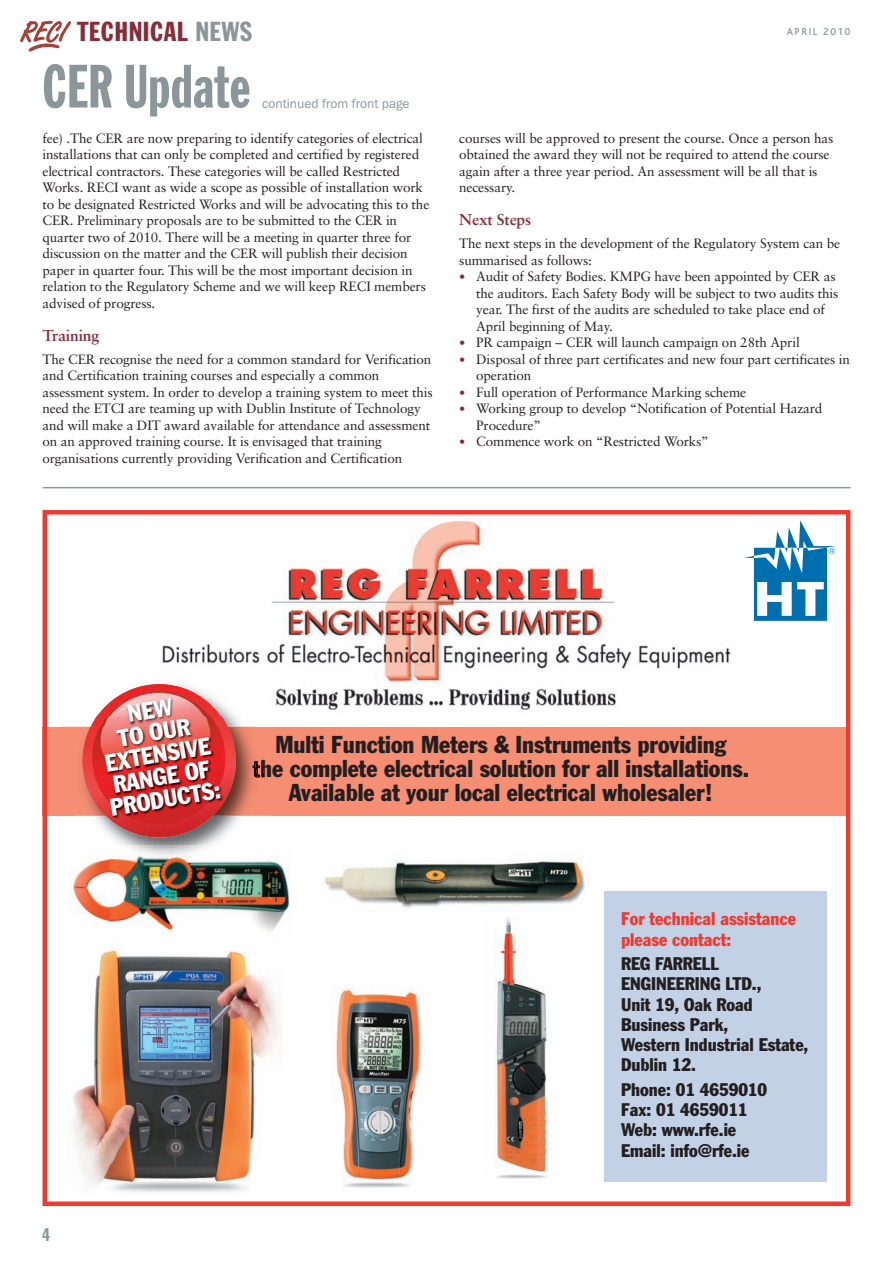
<style>
.page{position:relative;width:893px;height:1263px;background:#fff}
.page>*{position:absolute;margin:0;border:0;box-sizing:border-box;transform-origin:0 0}
.t1{font:60px "Franklin Gothic Extra Cond";color:#8a969a}
.t2{font:27px "Franklin Gothic Extra Cond";letter-spacing:.015em;color:#892c3a;scale:1.2 1}
.t3{font:condensed 24px/24px "Franklin Gothic";color:#231f20;text-align:center}
.t4{font:condensed 24px/22.5px "Franklin Gothic";color:#fff;text-align:center}
.t5{font:condensed 18px/20.2px "Franklin Gothic";color:#231f20}
.t6{font:condensed 18px/20.2px "Franklin Gothic";color:#ee3b32}
.t7{font:18px "Franklin Gothic Extra Cond";color:#8a969a;scale:1.2 1}
.t8{font:700 15.75px "Sabon";letter-spacing:-.01em;color:#892c3a}
.t9{font:13.5px/16.5px "Sabon";letter-spacing:-.01em;color:#231f20}
.t10{font:13.5px "Franklin Gothic EF";color:#8a969a}
.t11{font:500 10.5px "Bliss";letter-spacing:.15em;color:#8a969a}
.s1{color:#8a969a}
.s2{font-size:12.3px;color:#892c3a}
</style>
<div class="page">
<div style="left:43px;top:727px;width:807px;height:88px;background:#f58e73"></div>
<img style="left:162px;top:520px;width:569px;height:190px">
<div style="left:43px;top:510px;width:807px;height:696px;border:4px solid #ee3b32"></div>
<svg style="left:20px;top:21px;width:51px;height:30px"></svg>
<hr style="left:43px;top:487px;width:807px;height:1px;background:#8a969a">
<img style="left:70px;top:862px;width:220px;height:70px">
<img style="left:324px;top:860px;width:261px;height:48px">
<img style="left:73px;top:949px;width:207px;height:244px">
<img style="left:333px;top:988px;width:88px;height:200px">
<img style="left:495px;top:917px;width:55px;height:262px">
<img style="left:162px;top:662px;width:92px;height:16px">
<img style="left:89px;top:845px;width:187px;height:33px">
<img style="left:105px;top:727px;width:108px;height:88px">
<img style="left:80px;top:862px;width:9px;height:2px">
<img style="left:81px;top:815px;width:186px;height:30px">
<img style="left:213px;top:727px;width:51px;height:88px">
<img style="left:82px;top:727px;width:23px;height:88px">
<img style="left:162px;top:666px;width:85px;height:50px">
<img style="left:86px;top:845px;width:109px;height:18px">
<img style="left:252px;top:760px;width:6px;height:19px">
<img style="left:105px;top:815px;width:108px;height:23px">
<img style="left:90px;top:716px;width:138px;height:11px">
<img style="left:97px;top:684px;width:125px;height:32px">
<div style="left:604px;top:891px;width:222px;height:290px;background:#c3d1e7"></div>
<svg style="left:744px;top:520px;width:91px;height:101px"></svg>
<h2 class="t2" style="left:78px;top:22px;width:147px">TECHNICAL <span class="s1">NEWS</span></h2>
<h1 class="t1" style="left:43px;top:65px;width:209px">CER Update</h1>
<p class="t10" style="left:262px;top:99px;width:149px">continued from front page</p>
<p class="t9" style="left:43px;top:131px;width:388px">fee) .The CER are now preparing to identify categories of electrical installations that can only be completed and certified by registered electrical contractors. These categories will be called Restricted Works. RECI want as wide a scope as possible of installation work to be designated Restricted Works and will be advocating this to the CER. Preliminary proposals are to be submitted to the CER in quarter two of 2010. There will be a meeting in quarter three for discussion on the matter and the CER will publish their decision paper in quarter four. This will be the most important decision in relation to the Regulatory Scheme and we will keep RECI members advised of progress.</p>
<p class="t8" style="left:43px;top:329px;width:58px">Training</p>
<p class="t9" style="left:43px;top:352px;width:392px">The CER recognise the need for a common standard for Verification and Certification training courses and especially a common assessment system. In order to develop a training system to meet this need the ETCI are teaming up with Dublin Institute of Technology and will make a DIT award available for attendance and assessment on an approved training course. It is envisaged that training organisations currently providing Verification and Certification</p>
<p class="t11" style="left:787px;top:28px;width:65px">APRIL 2010</p>
<p class="t9" style="left:459px;top:131px;width:376px">courses will be approved to present the course. Once a person has obtained the award they will not be required to attend the course again after a three year period. An assessment will be all that is necessary.</p>
<p class="t8" style="left:459px;top:213px;width:73px">Next Steps</p>
<p class="t9" style="left:459px;top:236px;width:382px">The next steps in the development of the Regulatory System can be summarised as follows:</p>
<p class="t9" style="left:476px;top:269px;width:364px;text-indent:-17px"><span class="s2">•</span> Audit of Safety Bodies. KMPG have been appointed by CER as the auditors. Each Safety Body will be subject to two audits this year. The first of the audits are scheduled to take place end of April beginning of May.</p>
<p class="t9" style="left:459px;top:335px;width:342px"><span class="s2">•</span> PR campaign – CER will launch campaign on 28th April</p>
<p class="t9" style="left:476px;top:352px;width:375px;text-indent:-17px"><span class="s2">•</span> Disposal of three part certificates and new four part certificates in operation</p>
<p class="t9" style="left:459px;top:385px;width:288px"><span class="s2">•</span> Full operation of Performance Marking scheme</p>
<p class="t9" style="left:476px;top:401px;width:348px;text-indent:-17px"><span class="s2">•</span> Working group to develop “Notification of Potential Hazard<br>Procedure”</p>
<p class="t9" style="left:459px;top:434px;width:251px"><span class="s2">•</span> Commence work on “Restricted Works”</p>
<h3 class="t7" style="left:43px;top:1228px;width:8px">4</h3>
<h3 class="t4" style="left:93px;top:710px;width:113px;rotate:-10deg">NEW<br>TO OUR<br>EXTENSIVE<br>RANGE OF<br>PRODUCTS:</h3>
<h3 class="t3" style="left:253px;top:735px;width:498px">Multi Function Meters &amp; Instruments providing<br>the complete electrical solution for all installations.<br>Available at your local electrical wholesaler!</h3>
<h3 class="t6" style="left:621px;top:910px;width:177px">For technical assistance please contact:</h3>
<h3 class="t5" style="left:621px;top:955px;width:189px">REG FARRELL<br>ENGINEERING LTD.,<br>Unit 19, Oak Road<br>Business Park,<br>Western Industrial Estate,<br>Dublin 12.</h3>
<h3 class="t5" style="left:621px;top:1081px;width:148px">Phone: 01 4659010<br>Fax: 01 4659011<br>Web: www.rfe.ie<br>Email: info@rfe.ie</h3>
</div>
